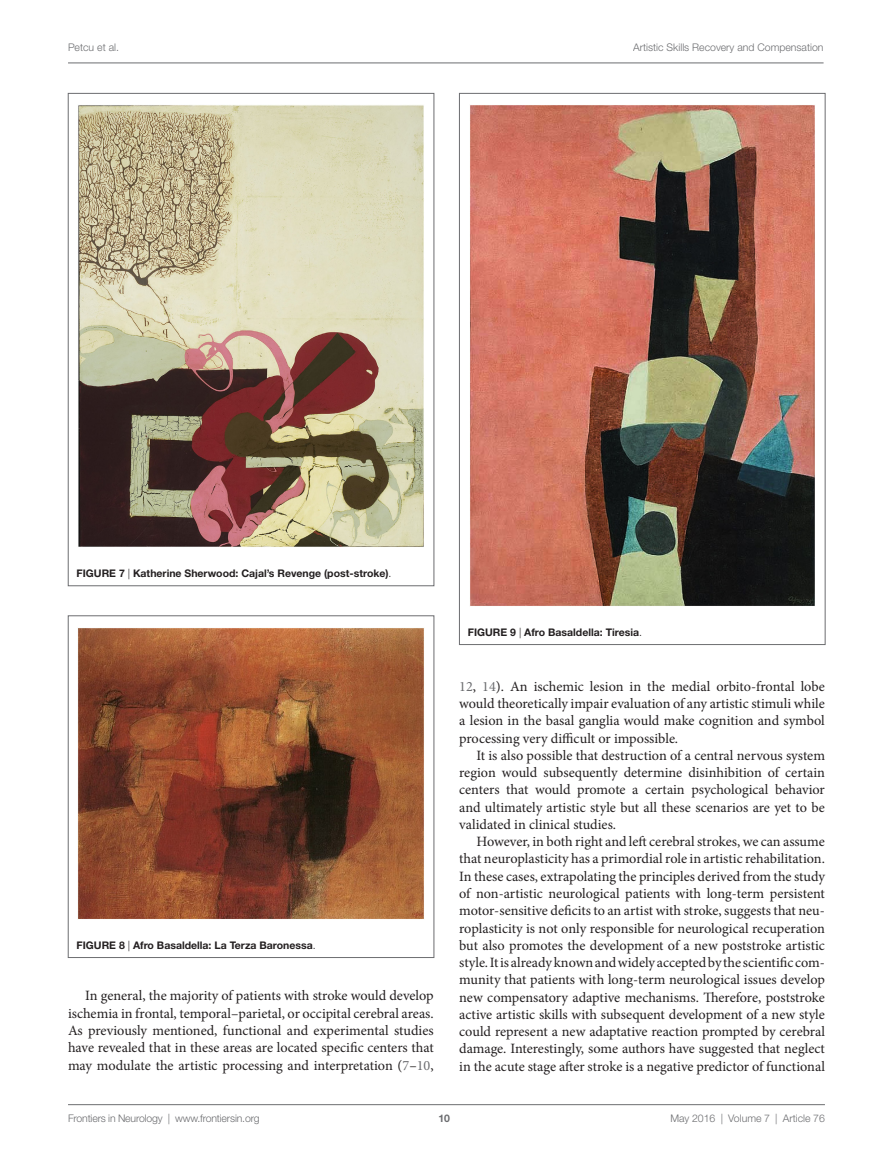
<style>
.page{position:relative;width:893px;height:1170px;background:#fff}
.page>*{position:absolute;margin:0;border:0;box-sizing:border-box;transform-origin:0 0}
.t1{font:14.25px/17.2px "Minion Pro";color:#231f20;text-align:justify}
.t2{font:700 10.5px "Helvetica Neue LT Std";color:#231f20}
.t3{font:300 10.5px "Helvetica Neue LT Std";color:#6c6d70}
.t4{font:700 10.5px "Helvetica Neue LT Std";color:#6c6d70}
.s1{font-weight:300}
.s2{color:#6c6d70}
</style>
<div class="page">
<img style="left:470px;top:105px;width:345px;height:501px">
<img style="left:78px;top:628px;width:346px;height:291px">
<div style="left:68px;top:615px;width:366px;height:342px;border:1px solid #6c6d70"></div>
<img style="left:78px;top:105px;width:346px;height:442px">
<hr style="left:68px;top:63px;width:756px;height:1px;background:#6c6d70">
<hr style="left:68px;top:1104px;width:757px;height:1px;background:#6c6d70">
<p class="t3" style="left:68px;top:41px;width:52px">Petcu et al.</p>
<p class="t3" style="left:633px;top:41px;width:192px">Artistic Skills Recovery and Compensation</p>
<p class="t2" style="left:77px;top:567px;width:316px">FIGURE 7 <span class="s1">|</span> Katherine Sherwood: Cajal’s Revenge (post-stroke)<span class="s1">.</span></p>
<p class="t2" style="left:77px;top:938px;width:240px">FIGURE 8 <span class="s1">|</span> Afro Basaldella: La Terza Baronessa<span class="s1">.</span></p>
<p class="t1" style="left:68px;top:987px;width:367px;text-indent:17px">In general, the majority of patients with stroke would develop ischemia in frontal, temporal–parietal, or occipital cerebral areas.<br>As previously mentioned, functional and experimental studies have revealed that in these areas are located specific centers that may modulate the artistic processing and interpretation (<span class="s2">7</span>–<span class="s2">10</span>,</p>
<p class="t2" style="left:468px;top:625px;width:176px">FIGURE 9 <span class="s1">|</span> Afro Basaldella: Tiresia<span class="s1">.</span></p>
<p class="t1" style="left:459px;top:677px;width:367px"><span class="s2">12</span>, <span class="s2">14</span>). An ischemic lesion in the medial orbito-frontal lobe would theoretically impair evaluation of any artistic stimuli while a lesion in the basal ganglia would make cognition and symbol processing very difficult or impossible.</p>
<p class="t1" style="left:459px;top:746px;width:367px;text-indent:17px">It is also possible that destruction of a central nervous system region would subsequently determine disinhibition of certain centers that would promote a certain psychological behavior and ultimately artistic style but all these scenarios are yet to be validated in clinical studies.</p>
<p class="t1" style="left:459px;top:833px;width:367px;text-indent:17px">However, in both right and left cerebral strokes, we can assume that neuroplasticity has a primordial role in artistic rehabilitation.<br>In these cases, extrapolating the principles derived from the study of non-artistic neurological patients with long-term persistent motor-sensitive deficits to an artist with stroke, suggests that neu&shy;roplasticity is not only responsible for neurological recuperation but also promotes the development of a new poststroke artistic style. It is already known and widely accepted by the scientific com&shy;munity that patients with long-term neurological issues develop new compensatory adaptive mechanisms. Therefore, poststroke active artistic skills with subsequent development of a new style could represent a new adaptative reaction prompted by cerebral damage. Interestingly, some authors have suggested that neglect in the acute stage after stroke is a negative predictor of functional</p>
<p class="t3" style="left:68px;top:1111px;width:193px">Frontiers in Neurology | www.frontiersin.org</p>
<p class="t3" style="left:670px;top:1111px;width:156px">May 2016 | Volume 7 | Article 76</p>
<p class="t4" style="left:439px;top:1111px;width:13px">10</p>
</div>
